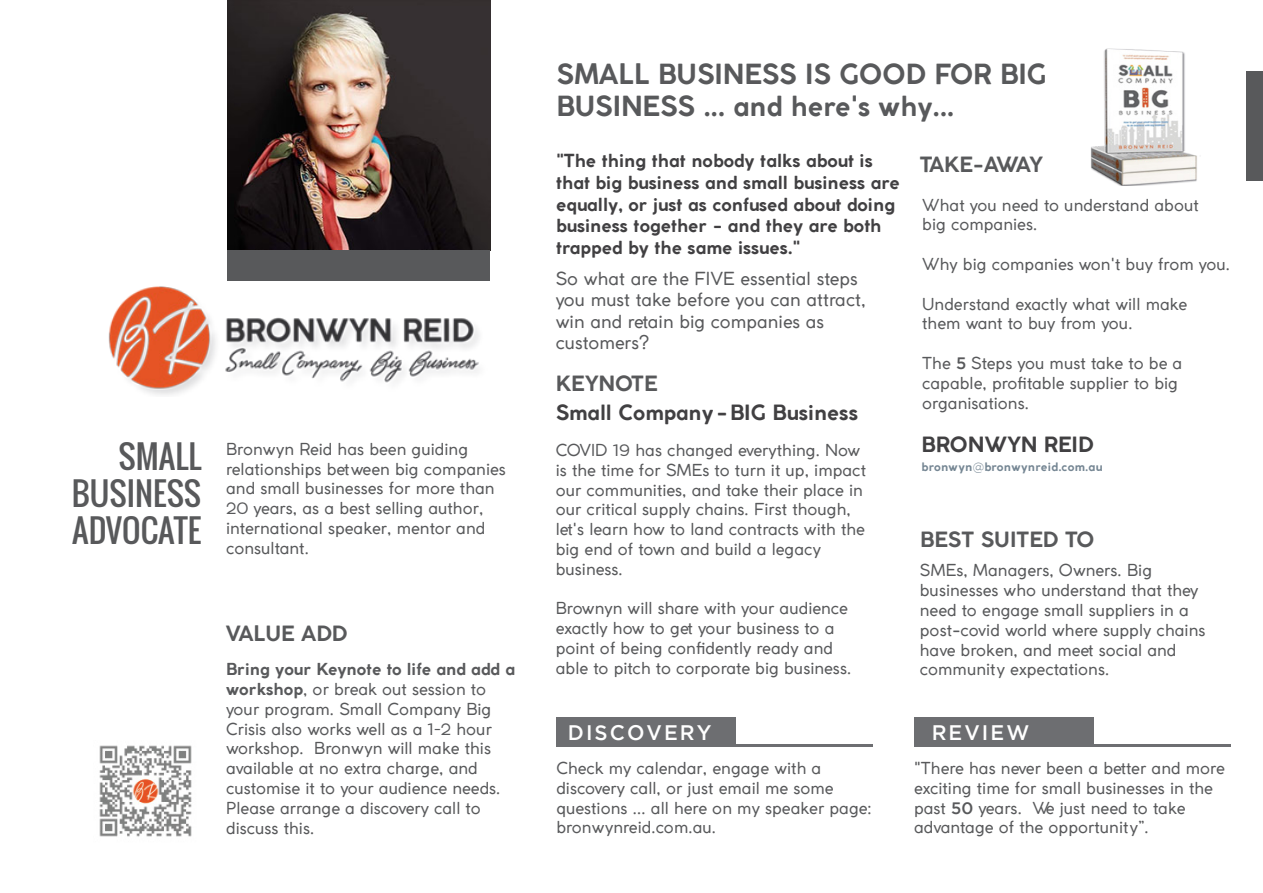
<style>
.page{position:relative;width:1263px;height:893px;background:#fff}
.page>*{position:absolute;margin:0;border:0;box-sizing:border-box;transform-origin:0 0}
.t1{font:31.2px/37.3px "Oswald";color:#58595b;text-align:justify}
.t2{font:700 27.75px/31.5px "Coco Gothic";color:#58595b}
.t3{font:700 21px "Coco Gothic";color:#414042}
.t4{font:700 21px "Coco Gothic";color:#58595b}
.t5{font:500 21px "Gotham";letter-spacing:.1em;color:#fff}
.t6{font:700 21px "Coco Gothic";letter-spacing:-.11em;color:#58595b}
.t7{font:700 18px/21.6px "Coco Gothic";color:#414042}
.t8{font:18px/21.6px "Coco Gothic";color:#58595b}
.t9{font:16.5px/19.8px "Coco Gothic";color:#58595b}
.t10{font:700 11.7px "Coco Gothic";letter-spacing:.02em;color:#758693}
.s1{font-family:"Zona Pro"}
.s2{font-weight:700}
.s3{font-family:"Gotham";font-weight:500}
.s4{font-family:"Gotham";font-weight:300}
</style>
<div class="page">
<div style="left:556px;top:717px;width:180px;height:29px;background:#6d6e71"></div>
<hr style="left:718px;top:744px;width:154px;height:2px;background:#6d6e71">
<div style="left:914px;top:717px;width:180px;height:29px;background:#6d6e71"></div>
<hr style="left:1076px;top:744px;width:154px;height:2px;background:#6d6e71">
<img style="left:108px;top:286px;width:371px;height:109px">
<div style="left:1247px;top:71px;width:16px;height:109px;background:#58595b"></div>
<img style="left:99px;top:745px;width:93px;height:92px">
<img style="left:227px;top:0;width:263px;height:250px">
<div style="left:227px;top:250px;width:263px;height:31px;background:#58595b"></div>
<img style="left:1091px;top:48px;width:106px;height:138px">
<h1 class="t1" style="left:72px;top:437px;width:131px;text-indent:47px">SMALL BUSINESS ADVOCATE</h1>
<p class="t9" style="left:226px;top:438px;width:281px">Bronwyn Reid has been guiding relationships between big companies and small businesses for more than<br><span class="s1">20</span> years, as a best selling author, international speaker, mentor and consultant.</p>
<p class="t4" style="left:226px;top:618px;width:123px">VALUE ADD</p>
<p class="t9" style="left:226px;top:659px;width:291px"><span class="s2">Bring your Keynote to life and add a workshop</span>, or break out session to your program. Small Company Big<br>Crisis also works well as a <span class="s1">1-2</span> hour workshop. Bronwyn will make this available at no extra charge, and customise it to your audience needs.<br>Please arrange a discovery call to discuss this.</p>
<h2 class="t2" style="left:556px;top:58px;width:492px">SMALL BUSINESS IS GOOD FOR BIG<br>BUSINESS ... and here's why...</h2>
<p class="t7" style="left:556px;top:150px;width:345px">"The thing that nobody talks about is that big business and small business are equally, or just as confused about doing business together - and they are both trapped by the same issues."</p>
<p class="t8" style="left:556px;top:267px;width:312px">So what are the FIVE essential steps you must take before you can attract, win and retain big companies as customers?</p>
<p class="t4" style="left:556px;top:367px;width:103px">KEYNOTE</p>
<p class="t3" style="left:556px;top:397px;width:304px">Small Company-BIG Business</p>
<p class="t9" style="left:556px;top:440px;width:312px">COVID <span class="s1">19</span> has changed everything. Now is the time for SMEs to turn it up, impact our communities, and take their place in our critical supply chains. First though, let's learn how to land contracts with the big end of town and build a legacy business.</p>
<p class="t9" style="left:556px;top:598px;width:297px">Brownyn will share with your audience exactly how to get your business to a point of being confidently ready and able to pitch to corporate big business.</p>
<p class="t6" style="left:920px;top:148px;width:124px">TAKE-AWAY</p>
<p class="t9" style="left:922px;top:194px;width:278px">What you need to understand about big companies.</p>
<p class="t9" style="left:922px;top:254px;width:309px">Why big companies won't buy from you.</p>
<p class="t9" style="left:922px;top:293px;width:267px">Understand exactly what will make them want to buy from you.</p>
<p class="t9" style="left:922px;top:353px;width:262px">The <span class="s3">5</span> Steps you must take to be a capable, profitable supplier to big organisations.</p>
<p class="t3" style="left:922px;top:428px;width:174px">BRONWYN REID</p>
<p class="t10" style="left:922px;top:457px;width:182px">bronwyn<span class="s4">@</span>bronwynreid.com.au</p>
<p class="t4" style="left:920px;top:523px;width:176px">BEST SUITED TO</p>
<p class="t9" style="left:920px;top:560px;width:287px">SMEs, Managers, Owners. Big businesses who understand that they need to engage small suppliers in a post-covid world where supply chains have broken, and meet social and community expectations.</p>
<p class="t5" style="left:568px;top:721px;width:145px">DISCOVERY</p>
<p class="t9" style="left:556px;top:758px;width:317px">Check my calendar, engage with a discovery call, or just email me some questions ... all here on my speaker page: bronwynreid.com.au.</p>
<p class="t5" style="left:932px;top:721px;width:99px">REVIEW</p>
<p class="t9" style="left:914px;top:758px;width:312px">"There has never been a better and more exciting time for small businesses in the past <span class="s3">50</span> years. We just need to take advantage of the opportunity”.</p>
</div>
